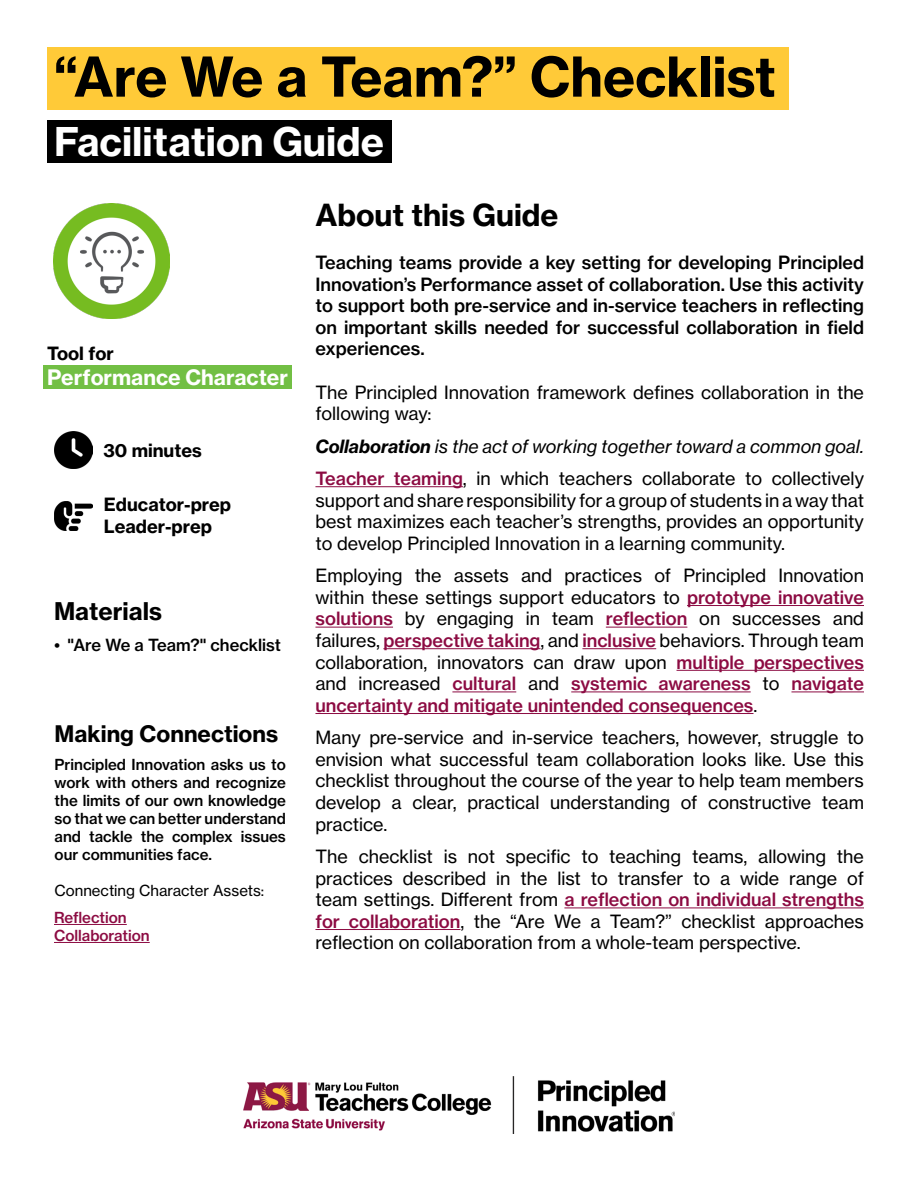
<style>
.page{position:relative;width:918px;height:1188px;background:#fff}
.page>*{position:absolute;margin:0;border:0;box-sizing:border-box;transform-origin:0 0}
.t1{font:54px "N Haas Grotesk TX Pro 75 Bd";color:#000}
.t2{font:39px "N Haas Grotesk TX Pro 75 Bd";color:#fff}
.t3{font:30px "N Haas Grotesk TX Pro 75 Bd";color:#000}
.t4{font:24px "N Haas Grotesk TX Pro 75 Bd";color:#000}
.t5{font:22.5px "N Haas Grotesk TX Pro 75 Bd";color:#000}
.t6{font:21px "N Haas Grotesk TX Pro 75 Bd";color:#fff}
.t7{font:18px/21.6px "N Haas Grotesk TX Pro 55 Rg";color:#000}
.t8{font:18px/21.6px "N Haas Grotesk TX Pro 65 Md";color:#000;text-align:justify}
.t9{font:18px/21.6px "N Haas Grotesk TX Pro 65 Md";color:#8c0b42}
.t10{font:18px "N Haas Grotesk TX Pro 56 It";color:#000}
.t11{font:18px/21.6px "N Haas Grotesk TX Pro 75 Bd";color:#000}
.t12{font:16.5px "N Haas Grotesk TX Pro 65 Md";color:#000}
.t13{font:15px/18px "N Haas Grotesk TX Pro 65 Md";color:#000;text-align:justify}
.t14{font:15px "N Haas Grotesk TX Pro 55 Rg";color:#000}
.t15{font:15px/18px "N Haas Grotesk TX Pro 65 Md";color:#8c0b42}
.s1{font-family:"N Haas Grotesk TX Pro 76 Bd It"}
.s2{font-family:"N Haas Grotesk TX Pro 65 Md";color:#8c0b42}
.s3{font-family:"N Haas Grotesk TX Pro 55 Rg";color:#000}
</style>
<div class="page">
<div style="left:44px;top:365px;width:248px;height:24px;background:#72bf44"></div>
<img style="left:54px;top:204px;width:115px;height:115px">
<div style="left:47px;top:120px;width:345px;height:42px;background:#000"></div>
<div style="left:47px;top:48px;width:741px;height:62px;background:#ffca38"></div>
<hr style="left:315px;top:486px;width:148px;height:1px;background:#8c0b42">
<hr style="left:687px;top:605px;width:177px;height:1px;background:#8c0b42">
<hr style="left:315px;top:627px;width:78px;height:1px;background:#8c0b42">
<hr style="left:606px;top:627px;width:81px;height:1px;background:#8c0b42">
<hr style="left:383px;top:648px;width:158px;height:1px;background:#8c0b42">
<hr style="left:582px;top:648px;width:74px;height:1px;background:#8c0b42">
<hr style="left:677px;top:670px;width:187px;height:1px;background:#8c0b42">
<hr style="left:452px;top:691px;width:64px;height:1px;background:#8c0b42">
<hr style="left:571px;top:691px;width:180px;height:1px;background:#8c0b42">
<hr style="left:791px;top:691px;width:73px;height:1px;background:#8c0b42">
<hr style="left:315px;top:713px;width:439px;height:1px;background:#8c0b42">
<hr style="left:564px;top:907px;width:300px;height:1px;background:#8c0b42">
<hr style="left:315px;top:929px;width:145px;height:1px;background:#8c0b42">
<img style="left:55px;top:431px;width:38px;height:38px">
<img style="left:55px;top:502px;width:38px;height:28px">
<img style="left:243px;top:1076px;width:432px;height:58px">
<hr style="left:54px;top:924px;width:73px;height:1px;background:#8c0b42">
<hr style="left:54px;top:942px;width:96px;height:1px;background:#8c0b42">
<h1 class="t1" style="left:54px;top:43px;width:723px">“Are We a Team?” Checklist</h1>
<h2 class="t2" style="left:54px;top:117px;width:332px">Facilitation Guide</h2>
<p class="t11" style="left:47px;top:342px;width:68px">Tool for</p>
<p class="t6" style="left:47px;top:364px;width:242px">Performance Character</p>
<p class="t11" style="left:103px;top:440px;width:100px">30 minutes</p>
<p class="t11" style="left:104px;top:494px;width:129px">Educator-prep<br>Leader-prep</p>
<h3 class="t4" style="left:54px;top:596px;width:109px">Materials</h3>
<p class="t12" style="left:54px;top:634px;width:228px">• "Are We a Team?" checklist</p>
<p class="t5" style="left:55px;top:719px;width:225px">Making Connections</p>
<p class="t13" style="left:55px;top:756px;width:233px">Principled Innovation asks us to work with others and recognize the limits of our own knowledge so that we can better understand and tackle the complex issues our communities face.</p>
<p class="t14" style="left:55px;top:882px;width:211px">Connecting Character Assets:</p>
<p class="t15" style="left:54px;top:908px;width:97px">Reflection<br>Collaboration</p>
<h3 class="t3" style="left:315px;top:196px;width:244px">About this Guide</h3>
<p class="t8" style="left:315px;top:252px;width:550px">Teaching teams provide a key setting for developing Principled Innovation’s Performance asset of collaboration. Use this activity to support both pre-service and in-service teachers in reflecting on important skills needed for successful collaboration in field experiences.</p>
<p class="t7" style="left:315px;top:381px;width:550px">The Principled Innovation framework defines collaboration in the following way:</p>
<p class="t10" style="left:315px;top:435px;width:550px"><span class="s1">Collaboration</span> is the act of working together toward a common goal.</p>
<p class="t7" style="left:315px;top:468px;width:550px;text-align:justify"><span class="s2">Teacher teaming</span>, in which teachers collaborate to collectively support and share responsibility for a group of students in a way that best maximizes each teacher’s strengths, provides an opportunity to develop Principled Innovation in a learning community.</p>
<p class="t7" style="left:315px;top:565px;width:550px;text-align:justify">Employing the assets and practices of Principled Innovation within these settings support educators to <span class="s2">prototype innovative solutions</span> by engaging in team <span class="s2">reflection</span> on successes and failures, <span class="s2">perspective taking</span>, and <span class="s2">inclusive</span> behaviors. Through team collaboration, innovators can draw upon <span class="s2">multiple perspectives</span></p>
<p class="t9" style="left:315px;top:673px;width:550px"><span class="s3">and increased</span> cultural <span class="s3">and</span> systemic awareness <span class="s3">to</span> navigate uncertainty and mitigate unintended consequences<span class="s3">.</span></p>
<p class="t7" style="left:315px;top:727px;width:550px;text-align:justify">Many pre-service and in-service teachers, however, struggle to envision what successful team collaboration looks like. Use this checklist throughout the course of the year to help team members develop a clear, practical understanding of constructive team practice.</p>
<p class="t7" style="left:315px;top:846px;width:550px">The checklist is not specific to teaching teams, allowing the practices described in the list to transfer to a wide range of</p>
<p class="t9" style="left:315px;top:889px;width:550px"><span class="s3">team settings. Different from</span> a reflection on individual strengths</p>
<p class="t7" style="left:315px;top:910px;width:550px"><span class="s2">for collaboration</span>, the “Are We a Team?” checklist approaches reflection on collaboration from a whole-team perspective.</p>
</div>
